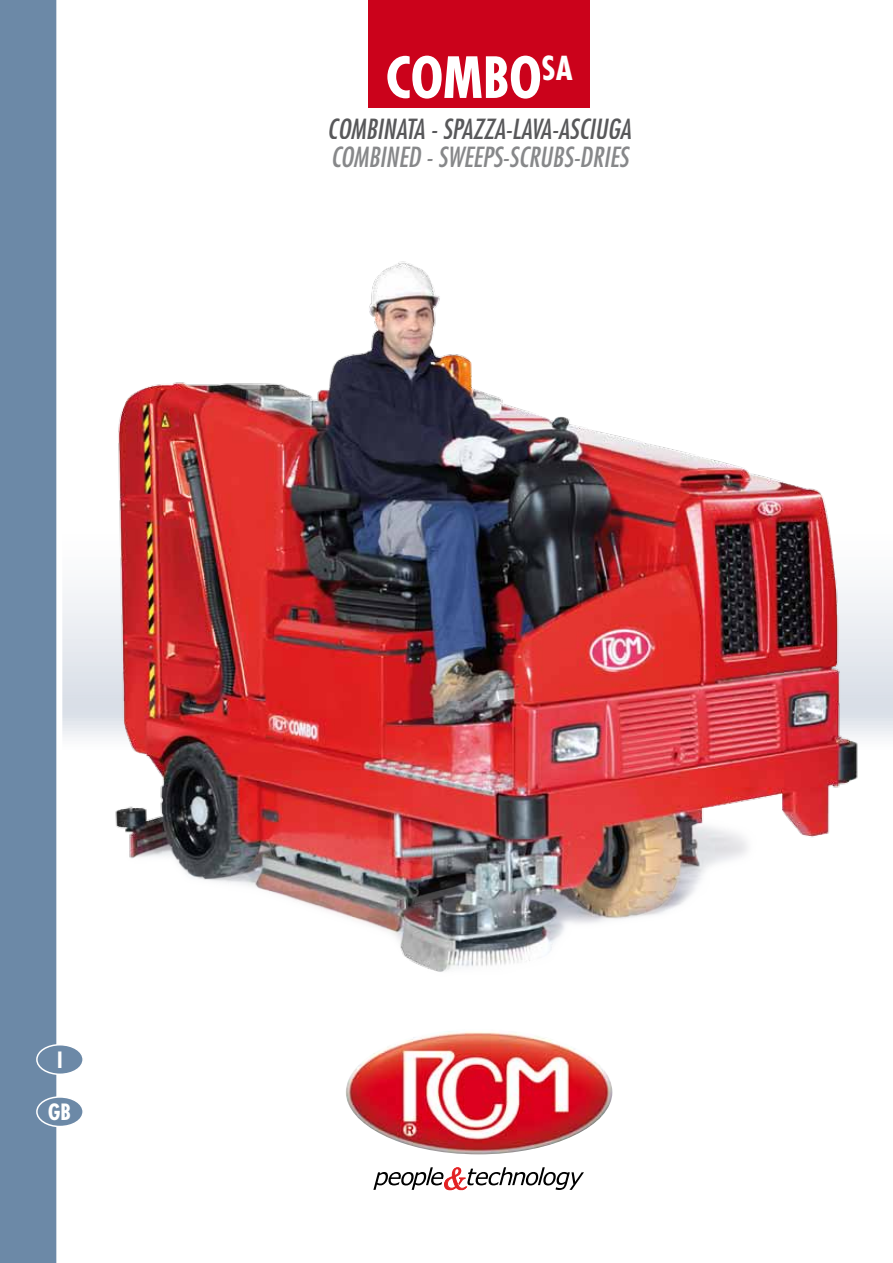
<style>
.page{position:relative;width:893px;height:1263px;background:#fff}
.page>*{position:absolute;margin:0;border:0;box-sizing:border-box;transform-origin:0 0}
.t1{font:700 condensed 55.2px "Futura";color:#fff}
.t2{font:italic condensed 27px "Futura";color:#58585a}
.t3{font:italic condensed 27px "Futura";color:#87888a}
.t4{font:700 condensed 21.9px "Futura";color:#fff}
</style>
<div class="page">
<div style="left:0;top:0;width:59px;height:1263px;background:#6c89a7"></div>
<div style="left:56px;top:0;width:6px;height:1263px;background:#fff"></div>
<div style="left:369px;top:0;width:221px;height:107px;background:#cb021b"></div>
<div style="left:37px;top:1045px;width:46px;height:29px;background:#6c89a7;border-radius:50%"></div>
<div style="left:36px;top:1044px;width:48px;height:31px;border:2px solid #fff;border-radius:50%"></div>
<div style="left:37px;top:1097px;width:46px;height:29px;background:#6c89a7;border-radius:50%"></div>
<div style="left:36px;top:1096px;width:48px;height:31px;border:2px solid #fff;border-radius:50%"></div>
<svg style="left:373px;top:1167px;width:211px;height:24px"></svg>
<img style="left:346px;top:1031px;width:266px;height:123px">
<img style="left:111px;top:261px;width:751px;height:711px">
<h1 class="t1" style="left:386px;top:42px;width:188px">COMBO<sup>SA</sup></h1>
<p class="t2" style="left:328px;top:112px;width:305px">COMBINATA - SPAZZA-LAVA-ASCIUGA</p>
<p class="t3" style="left:330px;top:140px;width:299px">COMBINED - SWEEPS-SCRUBS-DRIES</p>
<p class="t4" style="left:57px;top:1046px;width:7px">I</p>
<p class="t4" style="left:48px;top:1098px;width:24px">GB</p>
</div>
